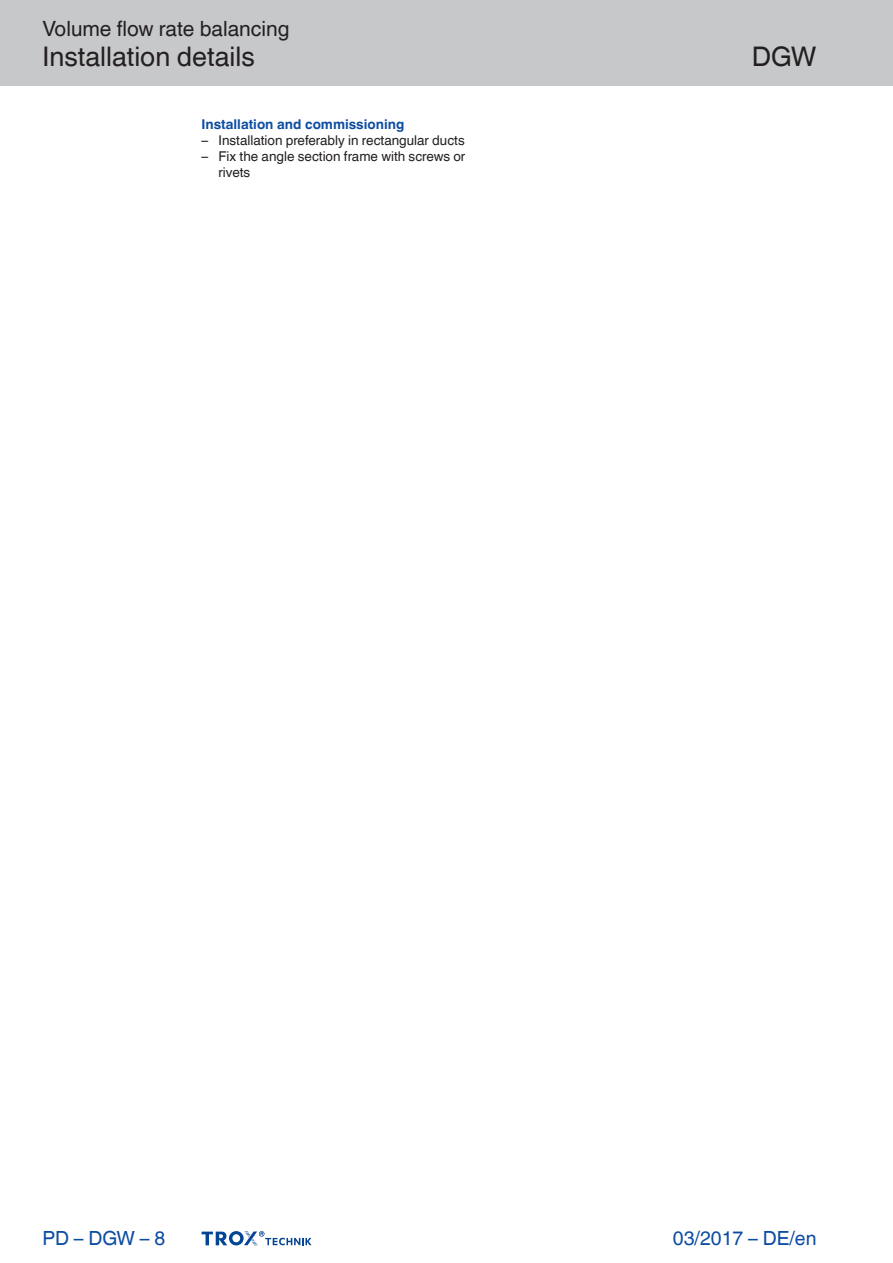
<style>
.page{position:relative;width:893px;height:1263px;background:#fff}
.page>*{position:absolute;margin:0;border:0;box-sizing:border-box;transform-origin:0 0}
.Navigation_2{font:27px "TROX Helvetica";color:#231f20}
.Navigation_3{font:27px "TROX Helvetica";color:#231f20}
.Navigation_1{font:21px "TROX Helvetica";color:#231f20}
.date{font:19.5px "TROX Helvetica";color:#0d4da1}
.pagina_li-re{font:19.5px "TROX Helvetica";color:#0d4da1}
.descr_txt_section_li{font:13.5px/16.2px "TROX Helvetica";color:#231f20}
.descr_txt_section_ti{font:700 13.5px "TROX Helvetica";color:#0d4da1}
</style>
<div class="page">
<div style="left:0;top:0;width:893px;height:85px;background:#c7c8ca"></div>
<svg style="left:202px;top:1231px;width:110px;height:15px"></svg>
<p class="Navigation_1" style="left:43px;top:17px;width:249px">Volume flow rate balancing</p>
<p class="Navigation_2" style="left:43px;top:41px;width:214px">Installation details</p>
<p class="descr_txt_section_ti" style="left:202px;top:116px;width:204px">Installation and commissioning</p>
<p class="descr_txt_section_li" style="left:202px;top:132px;width:265px">– Installation preferably in rectangular ducts</p>
<p class="descr_txt_section_li" style="left:219px;top:148px;width:248px;text-indent:-17px">– Fix the angle section frame with screws or rivets</p>
<p class="Navigation_3" style="left:752px;top:41px;width:66px">DGW</p>
<p class="pagina_li-re" style="left:43px;top:1227px;width:124px">PD – DGW – 8</p>
<p class="date" style="left:673px;top:1227px;width:145px">03/2017 – DE/en</p>
</div>
